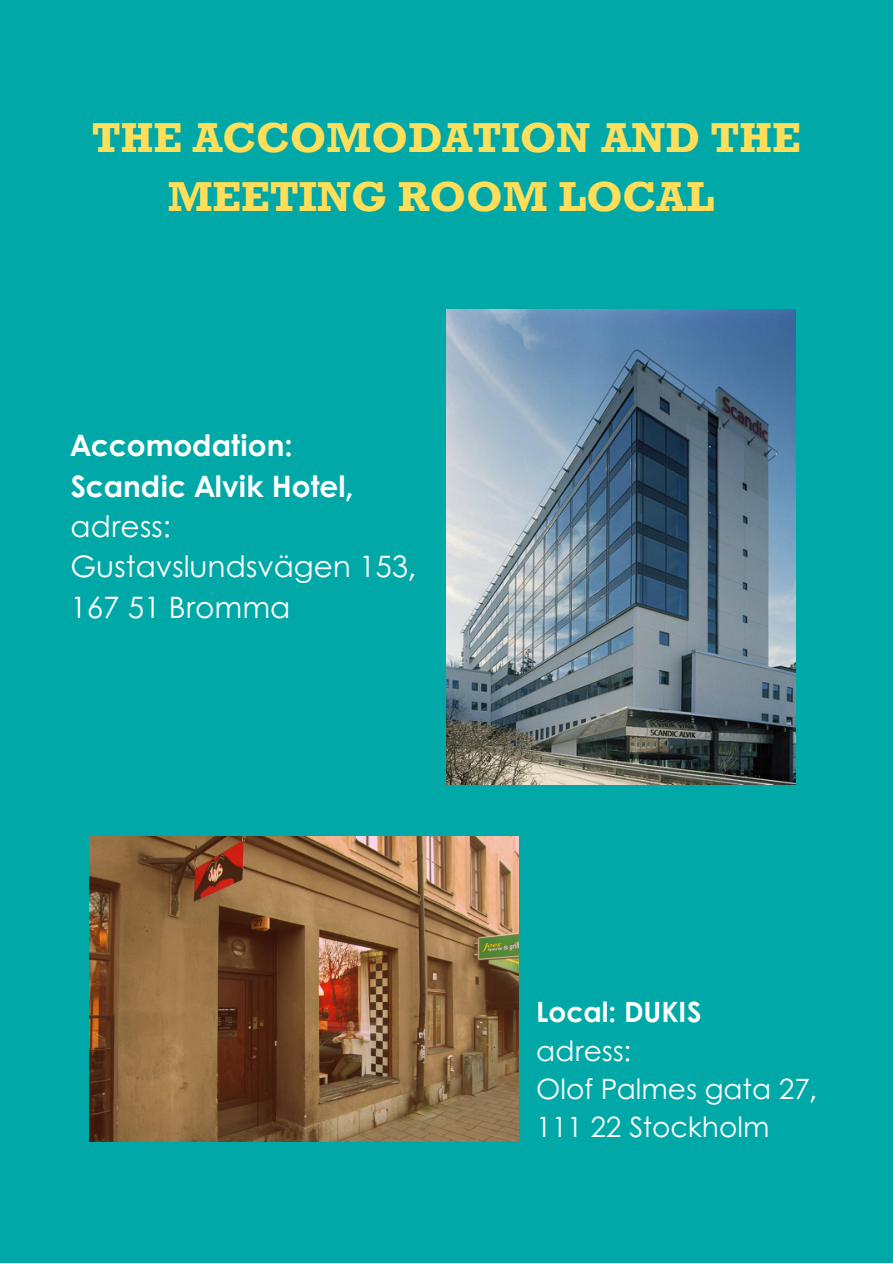
<style>
.page{position:relative;width:893px;height:1264px;background:#fff}
.page>*{position:absolute;margin:0;border:0;box-sizing:border-box;transform-origin:0 0}
.t1{font:700 42.9px/59.6px "Rockwell Std";color:#ffde59;text-align:center}
.t2{font:29.55px/40.5px "Century Gothic";color:#fff}
.t3{font:700 29.55px/40.5px "Century Gothic";color:#fff}
.t4{font:27.9px/38.2px "Century Gothic";color:#fff}
.t5{font:700 27.9px "Century Gothic";color:#fff}
</style>
<div class="page">
<div style="left:0;top:0;width:892px;height:1262px;background:#00a8a8"></div>
<img style="left:446px;top:309px;width:349px;height:475px">
<img style="left:89px;top:836px;width:430px;height:305px">
<h1 class="t1" style="left:92px;top:114px;width:710px">THE ACCOMODATION AND THE<br>MEETING ROOM LOCAL</h1>
<p class="t3" style="left:70px;top:424px;width:285px">Accomodation:<br>Scandic Alvik Hotel,</p>
<p class="t2" style="left:70px;top:504px;width:347px">adress:<br>Gustavslundsvägen 153,<br>167 51 Bromma</p>
<p class="t5" style="left:536px;top:991px;width:166px">Local: DUKIS</p>
<p class="t4" style="left:536px;top:1030px;width:283px">adress:<br>Olof Palmes gata 27,<br>111 22 Stockholm</p>
</div>
